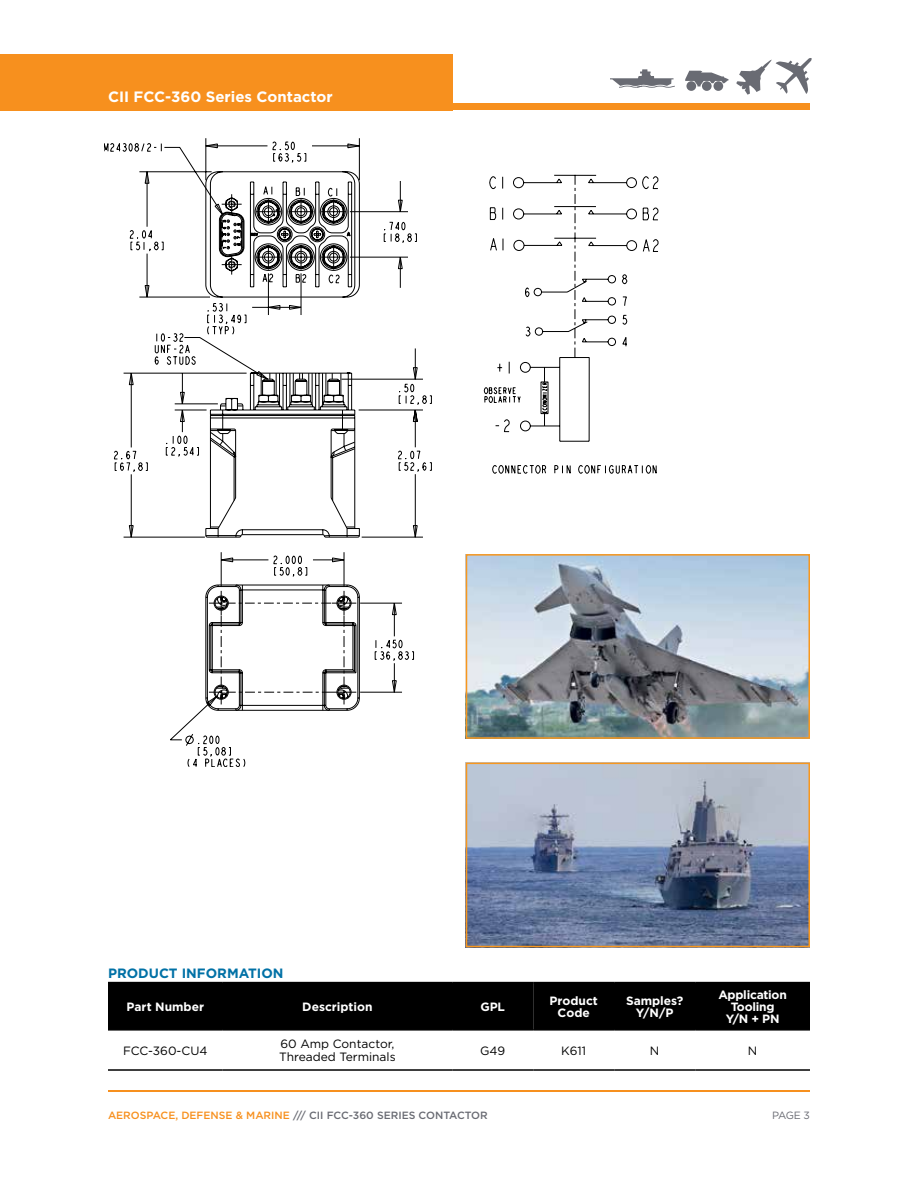
<style>
.page{position:relative;width:918px;height:1188px;background:#fff}
.page>*{position:absolute;margin:0;border:0;box-sizing:border-box;transform-origin:0 0}
.t1{font:700 15px "Gotham";color:#fff}
.t2{font:700 13.5px "Gotham";color:#0071a6}
.t3{font:12px/13.5px "Gotham";color:#000}
.t4{font:700 12px/12px "Gotham";color:#fff;text-align:center}
.t5{font:700 12px/12px "Gotham";letter-spacing:-.02em;color:#fff;text-align:center}
.t6{font:500 10.5px "Gotham";color:#696b73}
.t7{font:10.5px "Gotham";color:#696b73}
.s1{color:#f7901e}
</style>
<div class="page">
<img style="left:469px;top:766px;width:338px;height:178px">
<div style="left:466px;top:763px;width:344px;height:184px;border:2px solid #f8971d"></div>
<img style="left:658px;top:557px;width:149px;height:179px">
<div style="left:466px;top:554px;width:344px;height:185px;border:2px solid #f8971d"></div>
<hr style="left:108px;top:1090px;width:702px;height:1px;background:#f7901e">
<div style="left:0;top:54px;width:452px;height:56px;background:#f7901e"></div>
<div style="left:0;top:104px;width:810px;height:6px;background:#f7901e"></div>
<div style="left:702px;top:81px;width:10px;height:10px;background:#696b73;border-radius:50%"></div>
<div style="left:714px;top:81px;width:9px;height:10px;background:#696b73;border-radius:50%"></div>
<svg style="left:685px;top:71px;width:44px;height:15px"></svg>
<div style="left:686px;top:81px;width:10px;height:10px;background:#696b73;border-radius:50%"></div>
<svg style="left:736px;top:58px;width:76px;height:37px"></svg>
<svg style="left:610px;top:69px;width:65px;height:19px"></svg>
<div style="left:108px;top:983px;width:702px;height:46px;background:#000"></div>
<hr style="left:108px;top:1069px;width:115px;height:2px;background:#000">
<hr style="left:223px;top:1069px;width:229px;height:2px;background:#000">
<hr style="left:452px;top:1069px;width:81px;height:2px;background:#000">
<hr style="left:533px;top:1069px;width:81px;height:2px;background:#000">
<hr style="left:614px;top:1069px;width:81px;height:2px;background:#000">
<hr style="left:695px;top:1069px;width:115px;height:2px;background:#000">
<hr style="left:108px;top:982px;width:115px;height:1px;background:#000">
<hr style="left:223px;top:982px;width:229px;height:1px;background:#000">
<hr style="left:452px;top:982px;width:81px;height:1px;background:#000">
<hr style="left:533px;top:982px;width:81px;height:1px;background:#000">
<hr style="left:614px;top:982px;width:81px;height:1px;background:#000">
<hr style="left:695px;top:982px;width:115px;height:1px;background:#000">
<hr style="left:108px;top:1029px;width:115px;height:2px;background:#000">
<hr style="left:223px;top:1029px;width:229px;height:2px;background:#000">
<hr style="left:452px;top:1029px;width:81px;height:2px;background:#000">
<hr style="left:533px;top:1029px;width:81px;height:2px;background:#000">
<hr style="left:614px;top:1029px;width:81px;height:2px;background:#000">
<hr style="left:695px;top:1029px;width:115px;height:2px;background:#000">
<svg style="left:104px;top:143px;width:554px;height:624px"></svg>
<svg style="left:123px;top:138px;width:300px;height:602px"></svg>
<svg style="left:205px;top:171px;width:432px;height:540px"></svg>
<svg style="left:221px;top:201px;width:21px;height:22px"></svg>
<svg style="left:221px;top:223px;width:124px;height:487px"></svg>
<h1 class="t1" style="left:108px;top:87px;width:226px">CII FCC-360 Series Contactor</h1>
<p class="t2" style="left:108px;top:965px;width:177px">PRODUCT INFORMATION</p>
<p class="t4" style="left:127px;top:1001px;width:79px">Part Number</p>
<p class="t4" style="left:302px;top:1001px;width:72px">Description</p>
<p class="t4" style="left:481px;top:1001px;width:26px">GPL</p>
<p class="t4" style="left:550px;top:995px;width:50px">Product<br>Code</p>
<p class="t4" style="left:626px;top:995px;width:59px">Samples?<br>Y/N/P</p>
<p class="t5" style="left:718px;top:989px;width:70px">Application<br>Tooling<br>Y/N + PN</p>
<p class="t3" style="left:123px;top:1043px;width:86px">FCC-360-CU4</p>
<p class="t3" style="left:279px;top:1037px;width:118px">60 Amp Contactor,<br>Threaded Terminals</p>
<p class="t3" style="left:480px;top:1043px;width:27px">G49</p>
<p class="t3" style="left:561px;top:1043px;width:26px">K611</p>
<p class="t3" style="left:650px;top:1043px;width:11px">N</p>
<p class="t3" style="left:748px;top:1043px;width:11px">N</p>
<p class="t6" style="left:108px;top:1108px;width:381px"><span class="s1">AEROSPACE, DEFENSE &amp; MARINE</span> /// CII FCC-360 SERIES CONTACTOR</p>
<p class="t7" style="left:772px;top:1108px;width:39px">PAGE 3</p>
</div>
